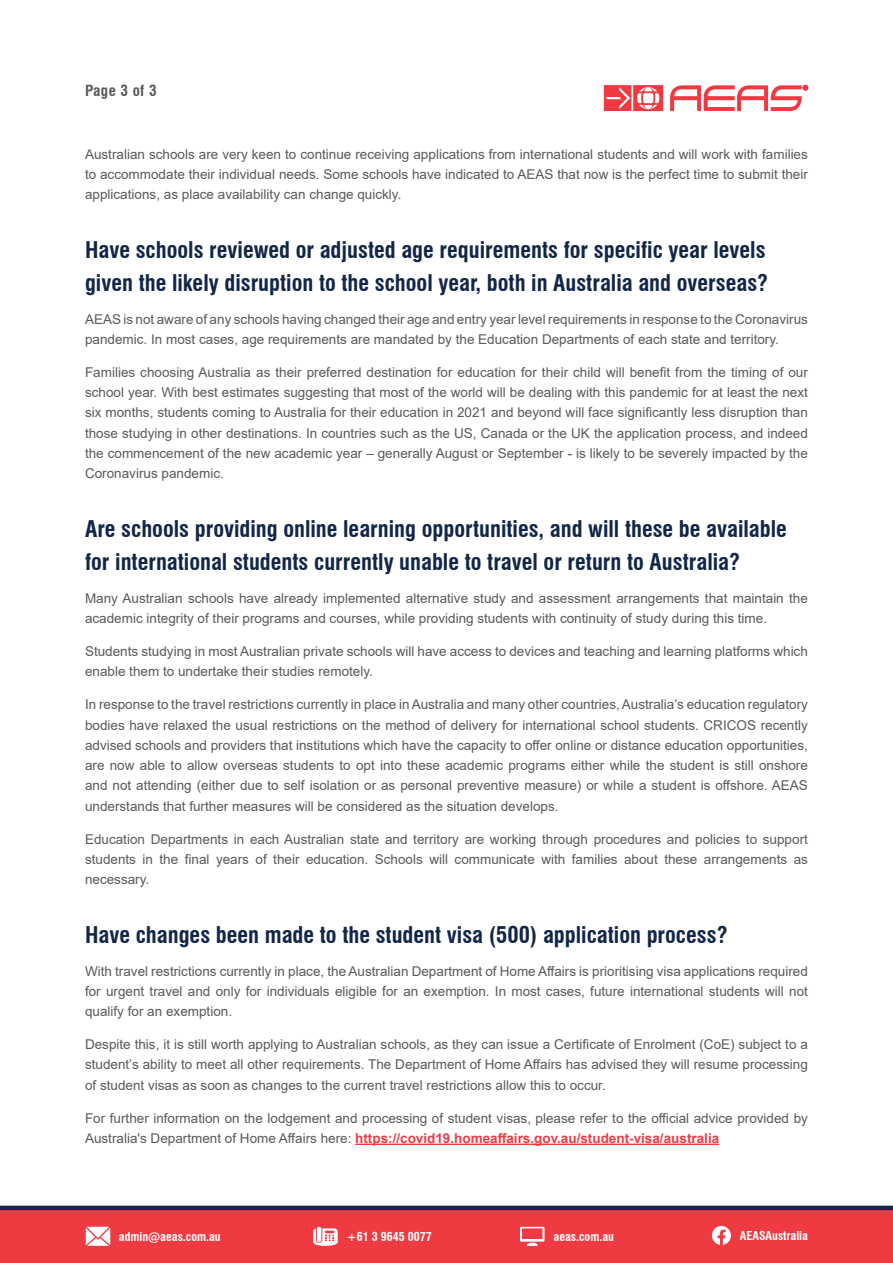
<style>
.page{position:relative;width:893px;height:1263px;background:#fff}
.page>*{position:absolute;margin:0;border:0;box-sizing:border-box;transform-origin:0 0}
.t1{font:700 condensed 22.5px/33px "Swiss 721 BT";color:#122649}
.t2{font:700 condensed 15px "Swiss 721 BT";letter-spacing:.03em;color:#58595b}
.t3{font:13.5px/20.2px "Arial";color:#58595b;text-align:justify}
.t4{font:700 condensed 12px "Swiss 721 BT";color:#fff}
.s1{font-weight:700;color:#ef3a42}
</style>
<div class="page">
<svg style="left:604px;top:85px;width:59px;height:26px"></svg>
<svg style="left:670px;top:85px;width:138px;height:26px"></svg>
<svg style="left:0;top:1206px;width:893px;height:57px;background:#de3842"></svg>
<svg style="left:86px;top:1227px;width:24px;height:19px"></svg>
<svg style="left:313px;top:1227px;width:25px;height:19px"></svg>
<svg style="left:520px;top:1227px;width:24px;height:19px"></svg>
<svg style="left:712px;top:1226px;width:19px;height:19px"></svg>
<hr style="left:355px;top:1143px;width:364px;height:2px;background:#ef3a42">
<p class="t2" style="left:85px;top:85px;width:73px">Page 3 of 3</p>
<p class="t3" style="left:85px;top:145px;width:724px">Australian schools are very keen to continue receiving applications from international students and will work with families to accommodate their individual needs. Some schools have indicated to AEAS that now is the perfect time to submit their applications, as place availability can change quickly.</p>
<h1 class="t1" style="left:85px;top:235px;width:685px">Have schools reviewed or adjusted age requirements for specific year levels given the likely disruption to the school year, both in Australia and overseas?</h1>
<p class="t3" style="left:85px;top:310px;width:724px">AEAS is not aware of any schools having changed their age and entry year level requirements in response to the Coronavirus pandemic. In most cases, age requirements are mandated by the Education Departments of each state and territory.</p>
<p class="t3" style="left:85px;top:362px;width:724px">Families choosing Australia as their preferred destination for education for their child will benefit from the timing of our school year. With best estimates suggesting that most of the world will be dealing with this pandemic for at least the next six months, students coming to Australia for their education in 2021 and beyond will face significantly less disruption than those studying in other destinations. In countries such as the US, Canada or the UK the application process, and indeed the commencement of the new academic year – generally August or September - is likely to be severely impacted by the Coronavirus pandemic.</p>
<h1 class="t1" style="left:85px;top:514px;width:703px">Are schools providing online learning opportunities, and will these be available for international students currently unable to travel or return to Australia?</h1>
<p class="t3" style="left:85px;top:589px;width:724px">Many Australian schools have already implemented alternative study and assessment arrangements that maintain the academic integrity of their programs and courses, while providing students with continuity of study during this time.</p>
<p class="t3" style="left:85px;top:642px;width:724px">Students studying in most Australian private schools will have access to devices and teaching and learning platforms which enable them to undertake their studies remotely.</p>
<p class="t3" style="left:85px;top:696px;width:724px">In response to the travel restrictions currently in place in Australia and many other countries, Australia’s education regulatory bodies have relaxed the usual restrictions on the method of delivery for international school students. CRICOS recently advised schools and providers that institutions which have the capacity to offer online or distance education opportunities, are now able to allow overseas students to opt into these academic programs either while the student is still onshore and not attending (either due to self isolation or as personal preventive measure) or while a student is offshore. AEAS understands that further measures will be considered as the situation develops.</p>
<p class="t3" style="left:85px;top:830px;width:724px">Education Departments in each Australian state and territory are working through procedures and policies to support students in the final years of their education. Schools will communicate with families about these arrangements as necessary.</p>
<h1 class="t1" style="left:85px;top:919px;width:644px">Have changes been made to the student visa (500) application process?</h1>
<p class="t3" style="left:85px;top:961px;width:724px">With travel restrictions currently in place, the Australian Department of Home Affairs is prioritising visa applications required for urgent travel and only for individuals eligible for an exemption. In most cases, future international students will not qualify for an exemption.</p>
<p class="t3" style="left:85px;top:1034px;width:724px">Despite this, it is still worth applying to Australian schools, as they can issue a Certificate of Enrolment (CoE) subject to a student’s ability to meet all other requirements. The Department of Home Affairs has advised they will resume processing of student visas as soon as changes to the current travel restrictions allow this to occur.</p>
<p class="t3" style="left:85px;top:1108px;width:724px">For further information on the lodgement and processing of student visas, please refer to the official advice provided by<br>Australia's Department of Home Affairs here: <span class="s1">https://covid19.homeaffairs.gov.au/student-visa/australia</span></p>
<p class="t4" style="left:119px;top:1231px;width:103px">admin@aeas.com.au</p>
<p class="t4" style="left:347px;top:1232px;width:86px">+61 3 9645 0077</p>
<p class="t4" style="left:553px;top:1232px;width:62px">aeas.com.au</p>
<p class="t4" style="left:740px;top:1231px;width:70px">AEASAustralia</p>
</div>
